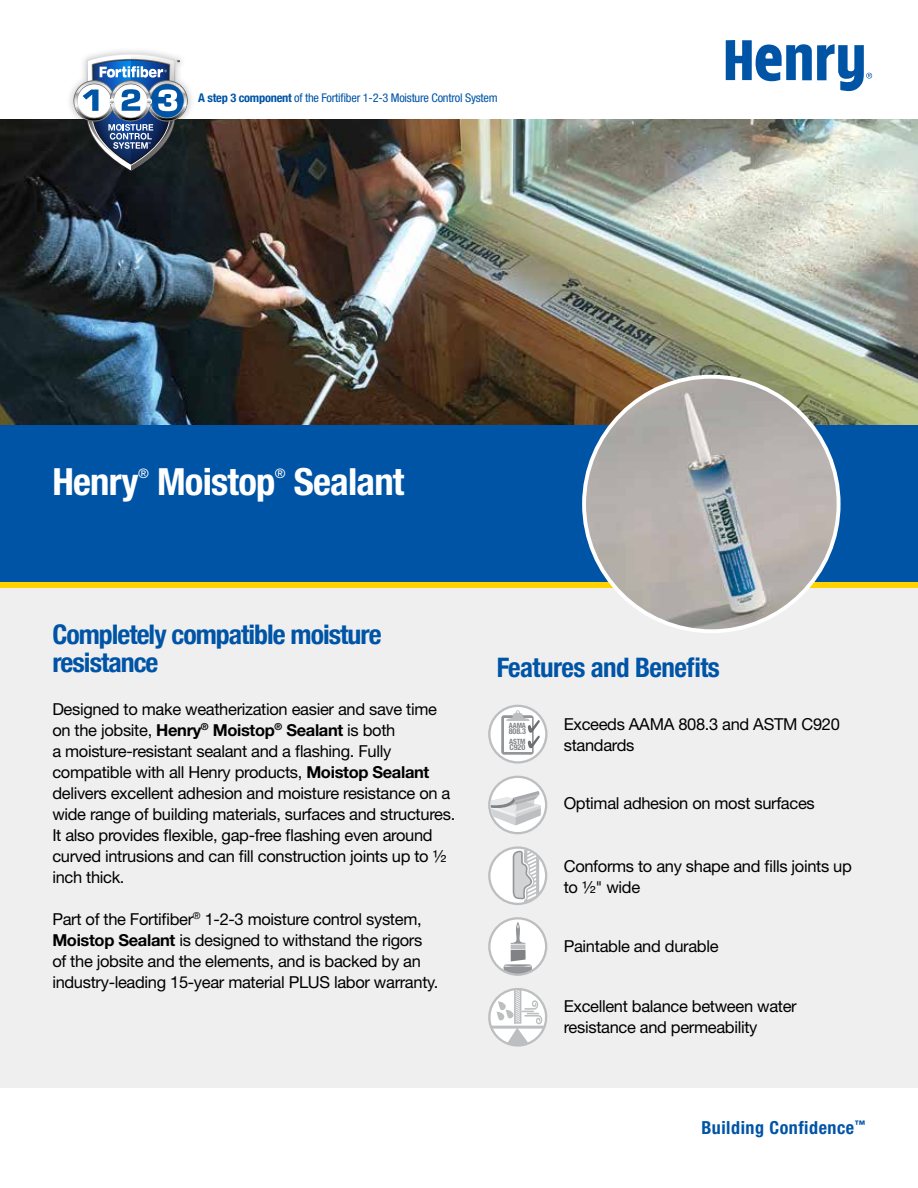
<style>
.page{position:relative;width:918px;height:1188px;background:#fff}
.page>*{position:absolute;margin:0;border:0;box-sizing:border-box;transform-origin:0 0}
.t1{font:700 condensed 37.5px "Helvetica Neue";letter-spacing:-.02em;color:#fff}
.t2{font:700 condensed 27px/28.5px "Helvetica Neue";letter-spacing:-.035em;color:#0054a6}
.t3{font:700 condensed 27px "Helvetica Neue";letter-spacing:-.02em;color:#0054a6}
.t4{font:700 condensed 18px "Helvetica Neue";letter-spacing:.03em;color:#0054a6}
.t5{font:16.5px/21px "Helvetica Neue";letter-spacing:-.02em;color:#000}
.t6{font:condensed 13.05px "Helvetica Neue";color:#fff}
.t7{font:condensed 12px "Helvetica Neue";letter-spacing:-.02em;color:#0054a6}
.t8{font:700 condensed 8.1px "Helvetica Neue";color:#808285}
.t9{font:700 condensed 7.2px "Helvetica Neue";color:#808285}
.s1{font-weight:700}
</style>
<div class="page">
<div style="left:0;top:566px;width:918px;height:523px;background:#efeff0"></div>
<svg style="left:488px;top:846px;width:59px;height:59px"></svg>
<svg style="left:488px;top:988px;width:60px;height:59px"></svg>
<img style="left:0;top:119px;width:918px;height:306px">
<div style="left:0;top:1088px;width:918px;height:100px;background:#fff"></div>
<svg style="left:726px;top:40px;width:146px;height:52px"></svg>
<div style="left:0;top:425px;width:918px;height:162px;background:#0054a6"></div>
<div style="left:0;top:582px;width:918px;height:5px;background:#ffd200"></div>
<img style="left:584px;top:377px;width:255px;height:254px;border-radius:127px">
<div style="left:66px;top:47px;width:129px;height:131px;background:#000;opacity:.2"></div>
<svg style="left:68px;top:54px;width:123px;height:117px"></svg>
<svg style="left:488px;top:917px;width:59px;height:59px"></svg>
<svg style="left:488px;top:776px;width:59px;height:58px"></svg>
<svg style="left:488px;top:705px;width:60px;height:59px"></svg>
<p class="t7" style="left:198px;top:91px;width:301px"><span class="s1">A step 3 component</span> of the Fortifiber 1-2-3 Moisture Control System</p>
<h1 class="t1" style="left:52px;top:459px;width:88px">Henry</h1>
<p class="t6" style="left:138px;top:466px;width:12px">®</p>
<h1 class="t1" style="left:157px;top:459px;width:120px">Moistop</h1>
<p class="t6" style="left:275px;top:466px;width:12px">®</p>
<h1 class="t1" style="left:294px;top:459px;width:112px">Sealant</h1>
<h2 class="t2" style="left:52px;top:618px;width:331px">Completely compatible moisture resistance</h2>
<p class="t5" style="left:52px;top:698px;width:404px">Designed to make weatherization easier and save time on the jobsite, <span class="s1">Henry</span><sup>®</sup> <span class="s1">Moistop</span><sup>®</sup> <span class="s1">Sealant</span> is both<br>a moisture-resistant sealant and a flashing. Fully compatible with all Henry products, <span class="s1">Moistop Sealant </span>delivers excellent adhesion and moisture resistance on a wide range of building materials, surfaces and structures.<br>It also provides flexible, gap-free flashing even around curved intrusions and can fill construction joints up to ½ inch thick.</p>
<p class="t5" style="left:52px;top:908px;width:388px">Part of the Fortifiber<sup>®</sup> 1-2-3 moisture control system, <span class="s1">Moistop Sealant</span> is designed to withstand the rigors of the jobsite and the elements, and is backed by an industry-leading 15-year material PLUS labor warranty.</p>
<h2 class="t3" style="left:497px;top:651px;width:225px">Features and Benefits</h2>
<p class="t9" style="left:509px;top:721px;width:19px">AAMA</p>
<p class="t8" style="left:509px;top:726px;width:19px">808.3</p>
<p class="t9" style="left:509px;top:737px;width:18px">ASTM</p>
<p class="t8" style="left:509px;top:742px;width:17px">C920</p>
<p class="t5" style="left:564px;top:713px;width:278px">Exceeds AAMA 808.3 and ASTM C920 standards</p>
<p class="t5" style="left:564px;top:793px;width:253px">Optimal adhesion on most surfaces</p>
<p class="t5" style="left:564px;top:856px;width:290px">Conforms to any shape and fills joints up to ½" wide</p>
<p class="t5" style="left:564px;top:935px;width:156px">Paintable and durable</p>
<p class="t5" style="left:564px;top:996px;width:234px">Excellent balance between water resistance and permeability</p>
<p class="t4" style="left:701px;top:1117px;width:165px">Building Confidence<sup>™</sup></p>
</div>
